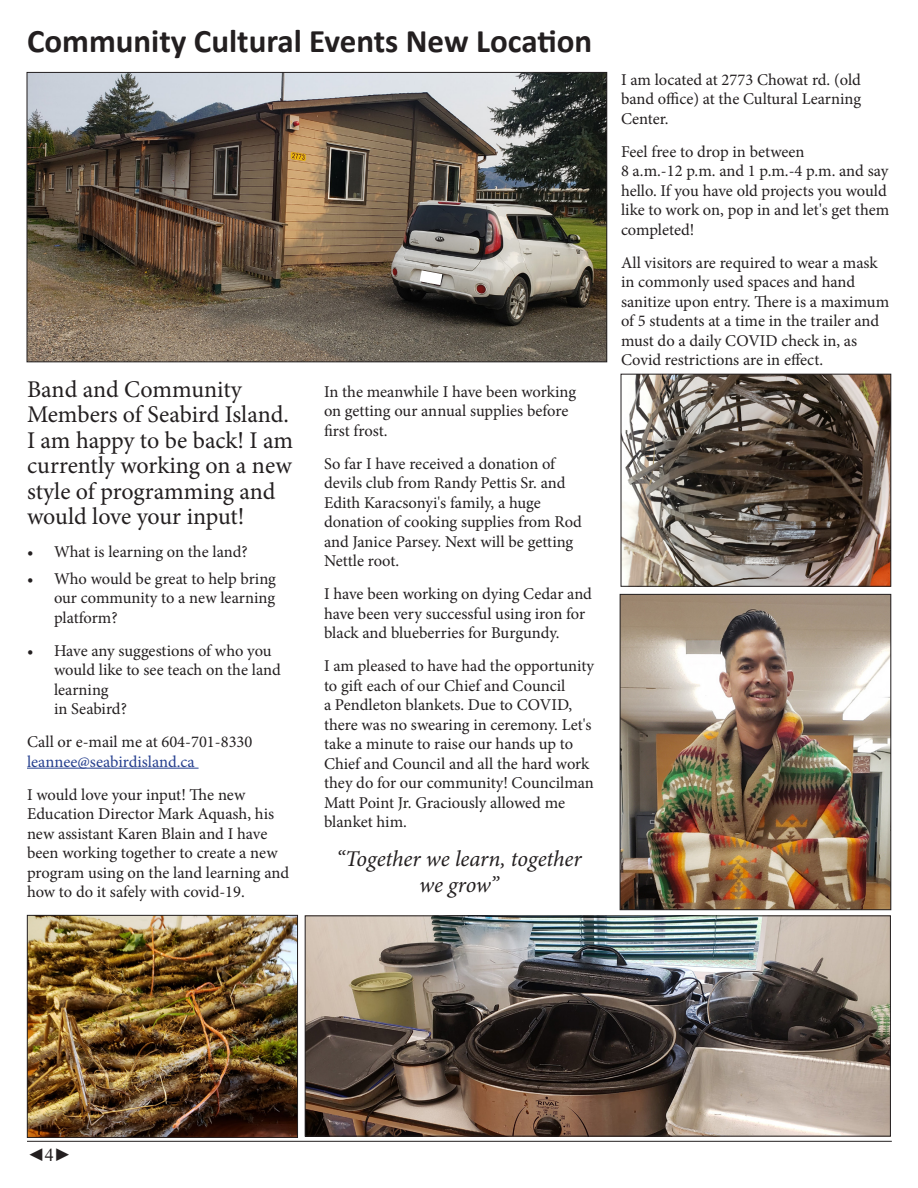
<style>
.page{position:relative;width:918px;height:1188px;background:#fff}
.page>*{position:absolute;margin:0;border:0;box-sizing:border-box;transform-origin:0 0}
.t1{font:700 33px "Calibri";color:#231f20}
.t2{font:24px/25.5px "Minion Pro";letter-spacing:-.005em;color:#231f20}
.t3{font:italic 22.5px/25.5px "Minion Pro";letter-spacing:-.005em;color:#231f20;text-align:center}
.t4{font:18px "Times New Roman";color:#231f20}
.t5{font:16.5px/19.5px "Minion Pro";letter-spacing:-.005em;color:#231f20}
.s1{color:#253f8e}
</style>
<div class="page">
<hr style="left:27px;top:1141px;width:865px;height:1px;background:#231f20">
<hr style="left:27px;top:768px;width:172px;height:1px;background:#253f8e">
<img style="left:29px;top:74px;width:576px;height:286px">
<div style="left:27px;top:72px;width:580px;height:290px;border:1px solid #231f20"></div>
<img style="left:29px;top:917px;width:267px;height:219px">
<div style="left:27px;top:915px;width:271px;height:223px;border:1px solid #231f20"></div>
<img style="left:307px;top:918px;width:582px;height:216px">
<div style="left:305px;top:916px;width:586px;height:220px;border:1px solid #231f20"></div>
<img style="left:622px;top:596px;width:267px;height:312px">
<div style="left:620px;top:594px;width:271px;height:316px;border:1px solid #231f20"></div>
<img style="left:623px;top:376px;width:266px;height:208px">
<div style="left:621px;top:374px;width:270px;height:212px;border:1px solid #231f20"></div>
<svg style="left:408px;top:263px;width:46px;height:30px"></svg>
<p class="t1" style="left:27px;top:17px;width:567px">Community Cultural Events New Location</p>
<p class="t2" style="left:27px;top:376px;width:268px">Band and Community<br>Members of Seabird Island.<br>I am happy to be back! I am currently working on a new style of programming and would love your input!</p>
<p class="t5" style="left:27px;top:542px;width:222px">• What is learning on the land?</p>
<p class="t5" style="left:54px;top:569px;width:224px;text-align:justify;text-indent:-27px">• Who would be great to help bring our community to a new learning platform?</p>
<p class="t5" style="left:54px;top:641px;width:228px;text-indent:-27px">• Have any suggestions of who you would like to see teach on the land learning<br>in Seabird?</p>
<p class="t5" style="left:27px;top:732px;width:227px">Call or e-mail me at 604-701-8330 <span class="s1">leannee@seabirdisland.ca</span></p>
<p class="t5" style="left:27px;top:785px;width:264px">I would love your input! The new Education Director Mark Aquash, his new assistant Karen Blain and I have been working together to create a new program using on the land learning and how to do it safely with covid-19.</p>
<p class="t5" style="left:324px;top:382px;width:254px">In the meanwhile I have been working on getting our annual supplies before first frost.</p>
<p class="t5" style="left:324px;top:454px;width:260px">So far I have received a donation of devils club from Randy Pettis Sr. and<br>Edith Karacsonyi's family, a huge donation of cooking supplies from Rod and Janice Parsey. Next will be getting<br>Nettle root.</p>
<p class="t5" style="left:324px;top:584px;width:270px">I have been working on dying Cedar and have been very successful using iron for black and blueberries for Burgundy.</p>
<p class="t5" style="left:324px;top:656px;width:272px">I am pleased to have had the opportunity to gift each of our Chief and Council<br>a Pendleton blankets. Due to COVID, there was no swearing in ceremony. Let's take a minute to raise our hands up to Chief and Council and all the hard work they do for our community! Councilman Matt Point Jr. Graciously allowed me blanket him.</p>
<p class="t3" style="left:336px;top:846px;width:247px">“Together we learn, together we grow”</p>
<p class="t5" style="left:621px;top:70px;width:242px;text-align:justify">I am located at 2773 Chowat rd. (old band office) at the Cultural Learning Center.</p>
<p class="t5" style="left:621px;top:142px;width:270px">Feel free to drop in between<br>8 a.m.-12 p.m. and 1 p.m.-4 p.m. and say hello. If you have old projects you would like to work on, pop in and let's get them completed!</p>
<p class="t5" style="left:621px;top:253px;width:270px">All visitors are required to wear a mask in commonly used spaces and hand sanitize upon entry. There is a maximum of 5 students at a time in the trailer and must do a daily COVID check in, as Covid restrictions are in effect.</p>
<p class="t4" style="left:27px;top:1142px;width:46px">◄4►</p>
</div>
